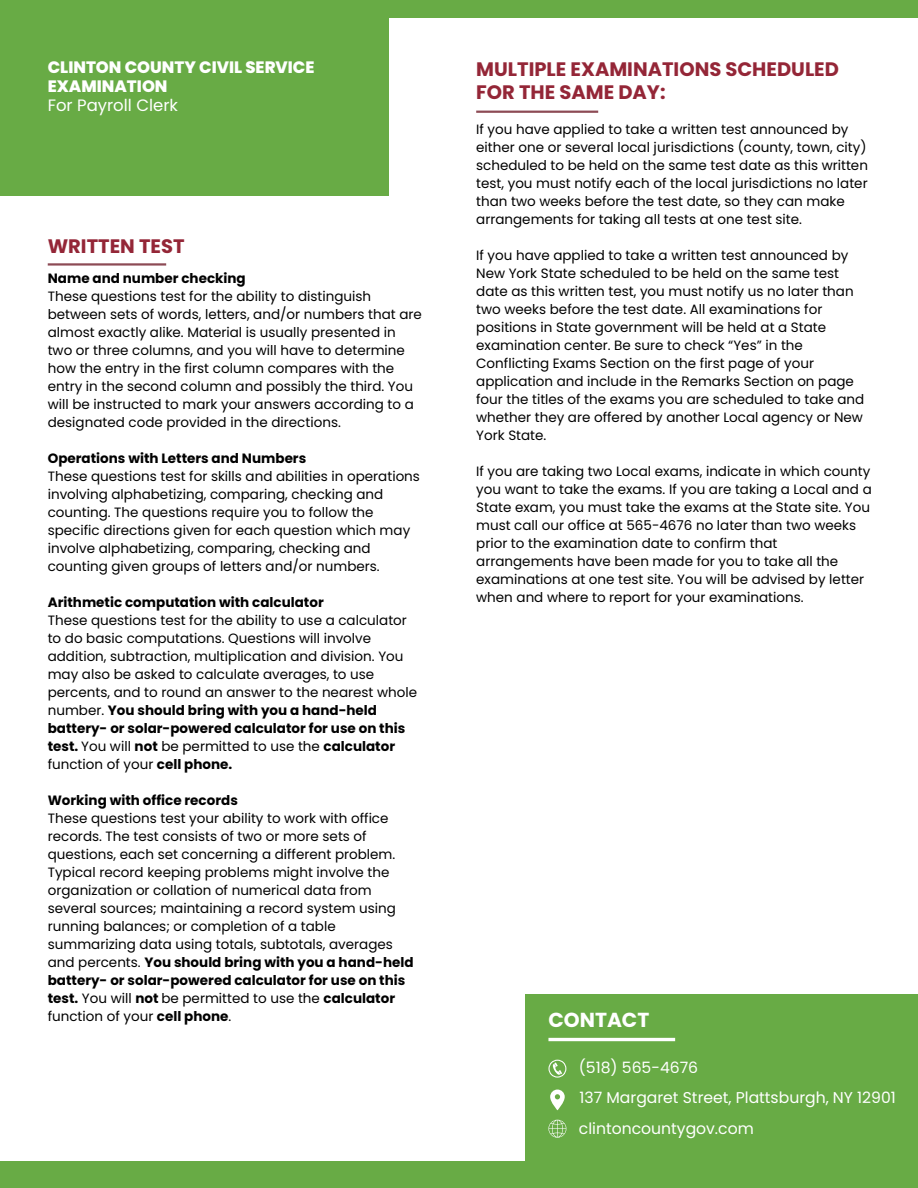
<style>
.page{position:relative;width:918px;height:1188px;background:#fff}
.page>*{position:absolute;margin:0;border:0;box-sizing:border-box;transform-origin:0 0}
.t1{font:700 20.25px "Poppins";color:#fff}
.t2{font:700 19.5px/23.7px "Poppins";color:#942637}
.t3{font:800 16.5px/19.2px "Poppins";color:#fff}
.t4{font:16.5px "Poppins";color:#fff}
.t5{font:15.6px "Poppins";color:#fff}
.t6{font:13.5px/18px "Poppins";color:#000}
.t7{font:700 13.5px "Poppins";color:#000}
.s1{font-weight:700}
</style>
<div class="page">
<div style="left:0;top:1162px;width:918px;height:26px;background:#68ab45"></div>
<div style="left:0;top:0;width:918px;height:18px;background:#68ab45"></div>
<div style="left:0;top:0;width:389px;height:195px;background:#68ab45"></div>
<div style="left:526px;top:994px;width:392px;height:168px;background:#68ab45"></div>
<hr style="left:548px;top:1038px;width:127px;height:3px;background:#fff">
<svg style="left:550px;top:1090px;width:15px;height:20px"></svg>
<svg style="left:548px;top:1060px;width:18px;height:18px"></svg>
<svg style="left:548px;top:1120px;width:18px;height:18px"></svg>
<hr style="left:48px;top:263px;width:118px;height:3px;background:#8d4b55">
<hr style="left:476px;top:111px;width:122px;height:2px;background:#8d4b55">
<h2 class="t3" style="left:48px;top:57px;width:268px">CLINTON COUNTY CIVIL SERVICE<br>EXAMINATION</h2>
<h3 class="t4" style="left:48px;top:94px;width:132px">For Payroll Clerk</h3>
<p class="t2" style="left:48px;top:234px;width:138px">WRITTEN TEST</p>
<h1 class="t7" style="left:48px;top:269px;width:200px">Name and number checking</h1>
<p class="t6" style="left:48px;top:288px;width:376px">These questions test for the ability to distinguish between sets of words, letters, and/or numbers that are almost exactly alike. Material is usually presented in two or three columns, and you will have to determine how the entry in the first column compares with the entry in the second column and possibly the third. You will be instructed to mark your answers according to a designated code provided in the directions.</p>
<p class="t7" style="left:48px;top:449px;width:260px">Operations with Letters and Numbers</p>
<p class="t6" style="left:48px;top:468px;width:374px">These questions test for skills and abilities in operations involving alphabetizing, comparing, checking and counting. The questions require you to follow the specific directions given for each question which may involve alphabetizing, comparing, checking and counting given groups of letters and/or numbers.</p>
<p class="t7" style="left:48px;top:593px;width:278px">Arithmetic computation with calculator</p>
<p class="t6" style="left:48px;top:612px;width:371px">These questions test for the ability to use a calculator to do basic computations. Questions will involve addition, subtraction, multiplication and division. You may also be asked to calculate averages, to use percents, and to round an answer to the nearest whole number. <span class="s1">You should bring with you a hand-held battery- or solar-powered calculator for use on this test.</span> You will <span class="s1">not</span> be permitted to use the <span class="s1">calculator </span>function of your <span class="s1">cell phone.</span></p>
<p class="t7" style="left:48px;top:791px;width:192px">Working with office records</p>
<p class="t6" style="left:48px;top:810px;width:367px">These questions test your ability to work with office records. The test consists of two or more sets of questions, each set concerning a different problem.<br>Typical record keeping problems might involve the organization or collation of numerical data from several sources; maintaining a record system using running balances; or completion of a table summarizing data using totals, subtotals, averages and percents. <span class="s1">You should bring with you a hand-held battery- or solar-powered calculator for use on this test.</span> You will <span class="s1">not</span> be permitted to use the <span class="s1">calculator </span>function of your <span class="s1">cell phone</span>.</p>
<p class="t2" style="left:476px;top:57px;width:364px">MULTIPLE EXAMINATIONS SCHEDULED<br>FOR THE SAME DAY:</p>
<h1 class="t6" style="left:476px;top:120px;width:393px">If you have applied to take a written test announced by either one or several local jurisdictions (county, town, city) scheduled to be held on the same test date as this written test, you must notify each of the local jurisdictions no later than two weeks before the test date, so they can make arrangements for taking all tests at one test site.</h1>
<p class="t6" style="left:476px;top:246px;width:390px">If you have applied to take a written test announced by New York State scheduled to be held on the same test date as this written test, you must notify us no later than two weeks before the test date. All examinations for positions in State government will be held at a State examination center. Be sure to check “Yes” in the Conflicting Exams Section on the first page of your application and include in the Remarks Section on page four the titles of the exams you are scheduled to take and whether they are offered by another Local agency or New York State.</p>
<h3 class="t6" style="left:476px;top:462px;width:397px">If you are taking two Local exams, indicate in which county you want to take the exams. If you are taking a Local and a State exam, you must take the exams at the State site. You must call our office at 565-4676 no later than two weeks prior to the examination date to confirm that arrangements have been made for you to take all the examinations at one test site. You will be advised by letter when and where to report for your examinations.</h3>
<h1 class="t1" style="left:548px;top:1006px;width:102px">CONTACT</h1>
<p class="t5" style="left:579px;top:1057px;width:121px">(518) 565-4676</p>
<p class="t5" style="left:580px;top:1087px;width:318px">137 Margaret Street, Plattsburgh, NY 12901</p>
<p class="t5" style="left:579px;top:1118px;width:176px">clintoncountygov.com</p>
</div>
